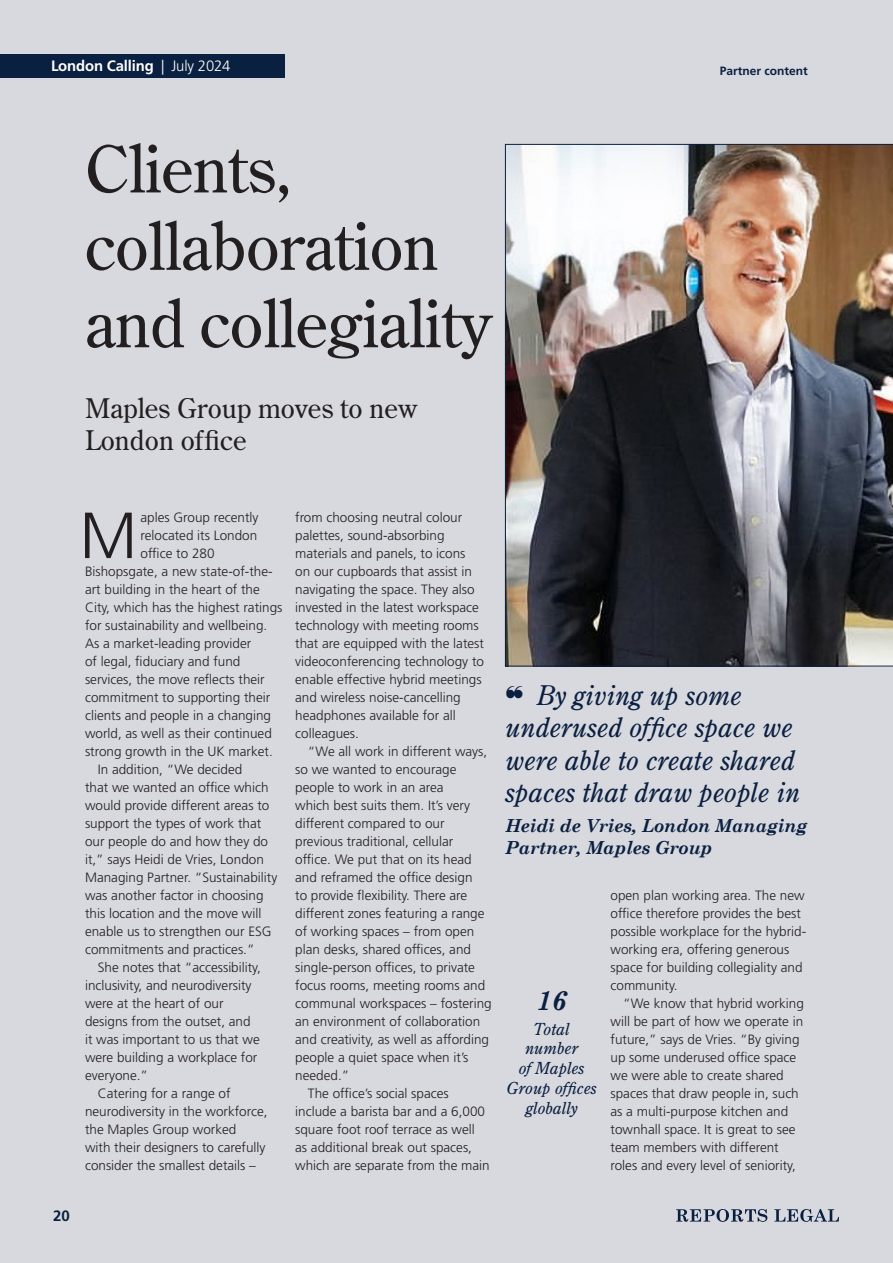
<style>
.page{position:relative;width:893px;height:1263px;background:#d8d8df}
.page>*{position:absolute;margin:0;border:0;box-sizing:border-box;transform-origin:0 0}
.First_par{font:300 65.1px "Frutiger LT Std";color:#231f20}
.Headline{font:64.5px/77.4px "Century Old Style Std";letter-spacing:-.01em;color:#231f20}
.Pullquote{font:italic 27px/32.4px "Century Old Style Std";color:#0a2040}
.Standfirst{font:27px/32.4px "Century Old Style Std";color:#231f20}
.Pullstat_number{font:italic 700 27px "Century Schoolbook";color:#0a2040}
.Pullquote-2{font:italic 700 18px/21.6px "Century Schoolbook";letter-spacing:-.01em;color:#0a2040}
.Pullstat_text{font:italic 16.5px/19.8px "Century Old Style Std";color:#0a2040;text-align:center}
.t1{font:700 15px "Frutiger LT Std";letter-spacing:-.01em;color:#fff}
.t2{font:700 15px "Frutiger LT Std";color:#0a2040}
.First_par-2{font:300 13.5px/18px "Frutiger LT Std";color:#231f20}
.t3{font:700 12px "Frutiger LT Std";color:#0a2040}
.s1{font-weight:300}
</style>
<div class="page">
<div style="left:0;top:54px;width:285px;height:23px;background:#0a2040"></div>
<svg style="left:676px;top:1209px;width:91px;height:13px"></svg>
<svg style="left:774px;top:1209px;width:65px;height:13px"></svg>
<img style="left:505px;top:144px;width:388px;height:522px">
<p class="t1" style="left:51px;top:57px;width:181px">London Calling <span class="s1">| July 2024</span></p>
<p class="t3" style="left:720px;top:64px;width:90px">Partner content</p>
<p class="Headline" style="left:85px;top:129px;width:409px">Clients, collaboration and collegiality</p>
<p class="Standfirst" style="left:85px;top:391px;width:334px">Maples Group moves to new<br>London office</p>
<p class="t2" style="left:53px;top:1207px;width:18px">20</p>
<p class="First_par" style="left:79px;top:499px;width:59px">M</p>
<p class="First_par-2" style="left:141px;top:509px;width:120px">aples Group recently</p>
<p class="First_par-2" style="left:141px;top:527px;width:118px">relocated its London</p>
<p class="First_par-2" style="left:141px;top:545px;width:76px">office to 280</p>
<p class="First_par-2" style="left:85px;top:563px;width:189px">Bishopsgate, a new state-of-the-</p>
<p class="First_par-2" style="left:85px;top:581px;width:176px">art building in the heart of the</p>
<p class="First_par-2" style="left:85px;top:599px;width:199px">City, which has the highest ratings</p>
<p class="First_par-2" style="left:85px;top:617px;width:184px">for sustainability and wellbeing.</p>
<p class="First_par-2" style="left:85px;top:635px;width:168px">As a market-leading provider</p>
<p class="First_par-2" style="left:85px;top:653px;width:157px">of legal, fiduciary and fund</p>
<p class="First_par-2" style="left:85px;top:671px;width:181px">services, the move reflects their</p>
<p class="First_par-2" style="left:85px;top:689px;width:187px">commitment to supporting their</p>
<p class="First_par-2" style="left:85px;top:707px;width:188px">clients and people in a changing</p>
<p class="First_par-2" style="left:85px;top:725px;width:188px">world, as well as their continued</p>
<p class="First_par-2" style="left:85px;top:743px;width:189px">strong growth in the UK market.</p>
<p class="First_par-2" style="left:85px;top:761px;width:194px;text-indent:13px">In addition, “We decided<br>that we wanted an office which would provide different areas to support the types of work that our people do and how they do it,” says Heidi de Vries, London<br>Managing Partner. “Sustainability was another factor in choosing this location and the move will enable us to strengthen our ESG commitments and practices.”</p>
<p class="First_par-2" style="left:85px;top:959px;width:177px;text-indent:13px">She notes that “accessibility, inclusivity, and neurodiversity were at the heart of our designs from the outset, and it was important to us that we were building a workplace for everyone.”</p>
<p class="First_par-2" style="left:85px;top:1085px;width:184px;text-indent:13px">Catering for a range of neurodiversity in the workforce, the Maples Group worked<br>with their designers to carefully consider the smallest details –</p>
<p class="First_par-2" style="left:295px;top:509px;width:190px">from choosing neutral colour palettes, sound-absorbing materials and panels, to icons<br>on our cupboards that assist in navigating the space. They also invested in the latest workspace technology with meeting rooms that are equipped with the latest videoconferencing technology to enable effective hybrid meetings and wireless noise-cancelling headphones available for all colleagues.</p>
<p class="First_par-2" style="left:295px;top:743px;width:198px;text-indent:13px">“We all work in different ways, so we wanted to encourage people to work in an area<br>which best suits them. It’s very different compared to our previous traditional, cellular office. We put that on its head and reframed the office design<br>to provide flexibility. There are different zones featuring a range of working spaces – from open plan desks, shared offices, and single-person offices, to private focus rooms, meeting rooms and communal workspaces – fostering an environment of collaboration and creativity, as well as affording people a quiet space when it’s needed.”</p>
<p class="First_par-2" style="left:295px;top:1085px;width:196px;text-indent:13px">The office’s social spaces include a barista bar and a 6,000 square foot roof terrace as well as additional break out spaces, which are separate from the main</p>
<p class="Pullquote" style="left:505px;top:679px;width:296px">❝ By giving up some underused office space we were able to create shared spaces that draw people in</p>
<p class="Pullquote-2" style="left:505px;top:814px;width:304px">Heidi de Vries, London Managing<br>Partner, Maples Group</p>
<p class="Pullstat_number" style="left:536px;top:984px;width:32px">16</p>
<p class="Pullstat_text" style="left:507px;top:1018px;width:91px">Total number<br>of Maples<br>Group offices globally</p>
<p class="First_par-2" style="left:610px;top:887px;width:197px">open plan working area. The new office therefore provides the best possible workplace for the hybrid&shy;working era, offering generous space for building collegiality and community.</p>
<p class="First_par-2" style="left:610px;top:995px;width:195px;text-indent:13px">“We know that hybrid working will be part of how we operate in future,” says de Vries. “By giving up some underused office space we were able to create shared spaces that draw people in, such as a multi-purpose kitchen and townhall space. It is great to see team members with different roles and every level of seniority,</p>
</div>
